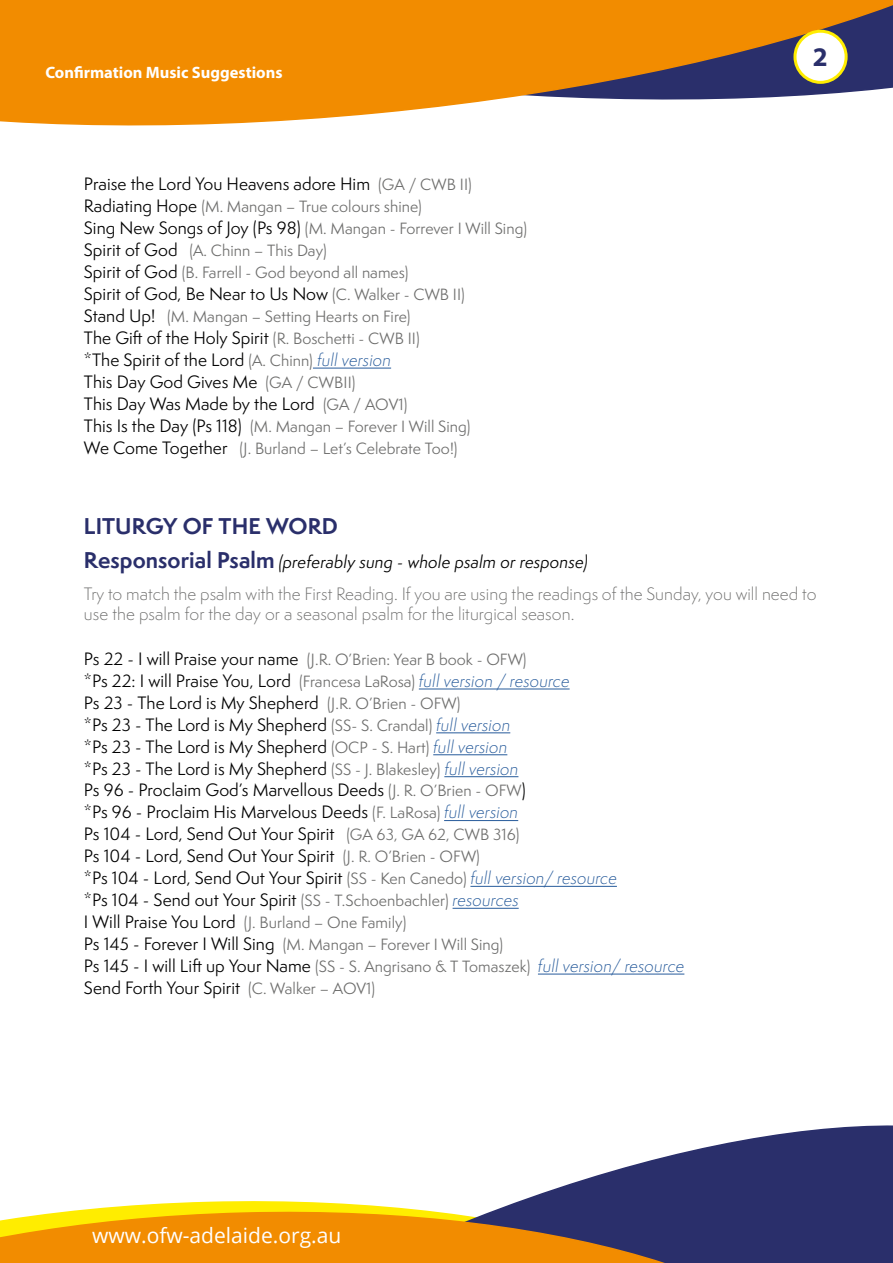
<style>
.page{position:relative;width:893px;height:1263px;background:#fff}
.page>*{position:absolute;margin:0;border:0;box-sizing:border-box;transform-origin:0 0}
.t1{font:700 27px "Myriad Pro";color:#2a2f6b}
.t2{font:21px "Open Sans";color:#fff}
.t3{font:700 21px "Semplicita Pro";letter-spacing:.005em;color:#2a2f6b}
.t4{font:16.5px/21.9px "Semplicita Pro";letter-spacing:.005em;color:#000}
.t5{font:300 16.5px/32.5px "Semplicita Pro";letter-spacing:.005em;color:#6d6d6c}
.t6{font:700 16.5px "Myriad Pro";color:#fff}
.t7{font:15px/21.9px "Semplicita Pro";letter-spacing:.005em;color:#6d6d6c}
.s1{font-size:15px;color:#6d6d6c}
.s2{font-size:16.5px;color:#000}
.s3{font-weight:300;font-style:italic;color:#275b9b}
.s4{font-weight:700;font-size:21px;color:#2a2f6b}
.s5{font-weight:400;font-style:italic;color:#000}
.s6{font-weight:300;font-style:italic;font-size:16.5px;color:#275b9b}
</style>
<div class="page">
<svg style="left:155px;top:1125px;width:738px;height:138px"></svg>
<svg style="left:0;top:0;width:893px;height:126px;background:#dd912f"></svg>
<svg style="left:0;top:1204px;width:846px;height:59px;background:#af7a2f"></svg>
<hr style="left:313px;top:368px;width:78px;height:1px;background:#275b9b">
<hr style="left:419px;top:689px;width:151px;height:1px;background:#275b9b">
<hr style="left:436px;top:733px;width:74px;height:1px;background:#275b9b">
<hr style="left:433px;top:754px;width:74px;height:1px;background:#275b9b">
<hr style="left:444px;top:776px;width:74px;height:1px;background:#275b9b">
<hr style="left:444px;top:820px;width:74px;height:1px;background:#275b9b">
<hr style="left:470px;top:886px;width:147px;height:1px;background:#275b9b">
<hr style="left:453px;top:908px;width:66px;height:1px;background:#275b9b">
<hr style="left:538px;top:974px;width:146px;height:1px;background:#275b9b">
<div style="left:795px;top:31px;width:51px;height:51px;background:#fff;border-radius:50%"></div>
<div style="left:793px;top:30px;width:55px;height:54px;border:3px solid #ffed00;border-radius:50%"></div>
<p class="t6" style="left:45px;top:62px;width:239px">Confirmation Music Suggestions</p>
<p class="t4" style="left:84px;top:173px;width:389px">Praise the Lord You Heavens adore Him <span class="s1">(GA / CWB II)</span></p>
<p class="t7" style="left:84px;top:196px;width:445px"><span class="s2">Radiating Hope</span> (M. Mangan – True colours shine)<br><span class="s2">Sing New Songs of Joy (Ps 98)</span> (M. Mangan - Forrever I Will Sing)<br><span class="s2">Spirit of God</span> (A. Chinn – This Day)<br><span class="s2">Spirit of God</span> (B. Farrell - God beyond all names)</p>
<p class="t4" style="left:84px;top:283px;width:382px">Spirit of God, Be Near to Us Now <span class="s1">(C. Walker - CWB II)</span></p>
<p class="t7" style="left:84px;top:305px;width:328px"><span class="s2">Stand Up!</span> (M. Mangan – Setting Hearts on Fire)</p>
<p class="t4" style="left:84px;top:327px;width:337px">The Gift of the Holy Spirit <span class="s1">(R. Boschetti - CWB II) </span>*The Spirit of the Lord <span class="s1">(A. Chinn)</span> <span class="s3">full version </span>This Day God Gives Me <span class="s1">(GA / CWBII)<br></span>This Day Was Made by the Lord <span class="s1">(GA / AOV1)</span></p>
<p class="t7" style="left:84px;top:415px;width:388px"><span class="s2">This Is the Day (Ps 118)</span> (M. Mangan – Forever I Will Sing)<br><span class="s2">We Come Together</span> (J. Burland – Let’s Celebrate Too!)</p>
<h1 class="t1" style="left:814px;top:39px;width:15px">2</h1>
<p class="t3" style="left:84px;top:510px;width:256px">LITURGY OF THE WORD</p>
<p class="t5" style="left:84px;top:545px;width:734px"><span class="s4">Responsorial Psalm</span> <span class="s5">(preferably sung - whole psalm or response)<br></span>Try to match the psalm with the First Reading. If you are using the readings of the Sunday, you will need to</p>
<p class="t5" style="left:84px;top:597px;width:492px">use the psalm for the day or a seasonal psalm for the liturgical season.</p>
<p class="t7" style="left:84px;top:648px;width:444px"><span class="s2">Ps 22 - I will Praise your name</span> (J.R. O’Brien: Year B book - OFW)</p>
<p class="t4" style="left:84px;top:669px;width:534px">*Ps 22: I will Praise You, Lord <span class="s1">(Francesa LaRosa)</span> <span class="s3">full version / resource<br></span>Ps 23 - The Lord is My Shepherd <span class="s1">(J.R. O’Brien - OFW)<br></span>*Ps 23 - The Lord is My Shepherd <span class="s1">(SS- S. Crandal)</span> <span class="s3">full version<br></span>*Ps 23 - The Lord is My Shepherd <span class="s1">(OCP - S. Hart)</span> <span class="s3">full version<br></span>*Ps 23 - The Lord is My Shepherd <span class="s1">(SS - J. Blakesley)</span> <span class="s3">full version<br></span>Ps 96 - Proclaim God’s Marvellous Deeds <span class="s1">(J. R. O’Brien - OFW</span>)<br>*Ps 96 - Proclaim His Marvelous Deeds <span class="s1">(F. LaRosa)</span> <span class="s3">full version<br></span>Ps 104 - Lord, Send Out Your Spirit <span class="s1">(GA 63, GA 62, CWB 316)<br></span>Ps 104 - Lord, Send Out Your Spirit <span class="s1">(J. R. O’Brien - OFW)<br></span>*Ps 104 - Lord, Send Out Your Spirit <span class="s1">(SS - Ken Canedo)</span> <span class="s3">full version/ resource </span>*Ps 104 - Send out Your Spirit <span class="s1">(SS - T.Schoenbachler)</span> <span class="s3">resources</span></p>
<p class="t7" style="left:84px;top:911px;width:602px"><span class="s2">I Will Praise You Lord</span> (J. Burland – One Family)<br><span class="s2">Ps 145 - Forever I Will Sing</span> (M. Mangan – Forever I Will Sing)<br><span class="s2">Ps 145 - I will Lift up Your Name</span> (SS - S. Angrisano &amp; T Tomaszek) <span class="s6">full version/ resource</span></p>
<p class="t4" style="left:84px;top:976px;width:293px">Send Forth Your Spirit <span class="s1">(C. Walker – AOV1)</span></p>
<p class="t2" style="left:92px;top:1221px;width:251px">www.ofw-adelaide.org.au</p>
</div>
